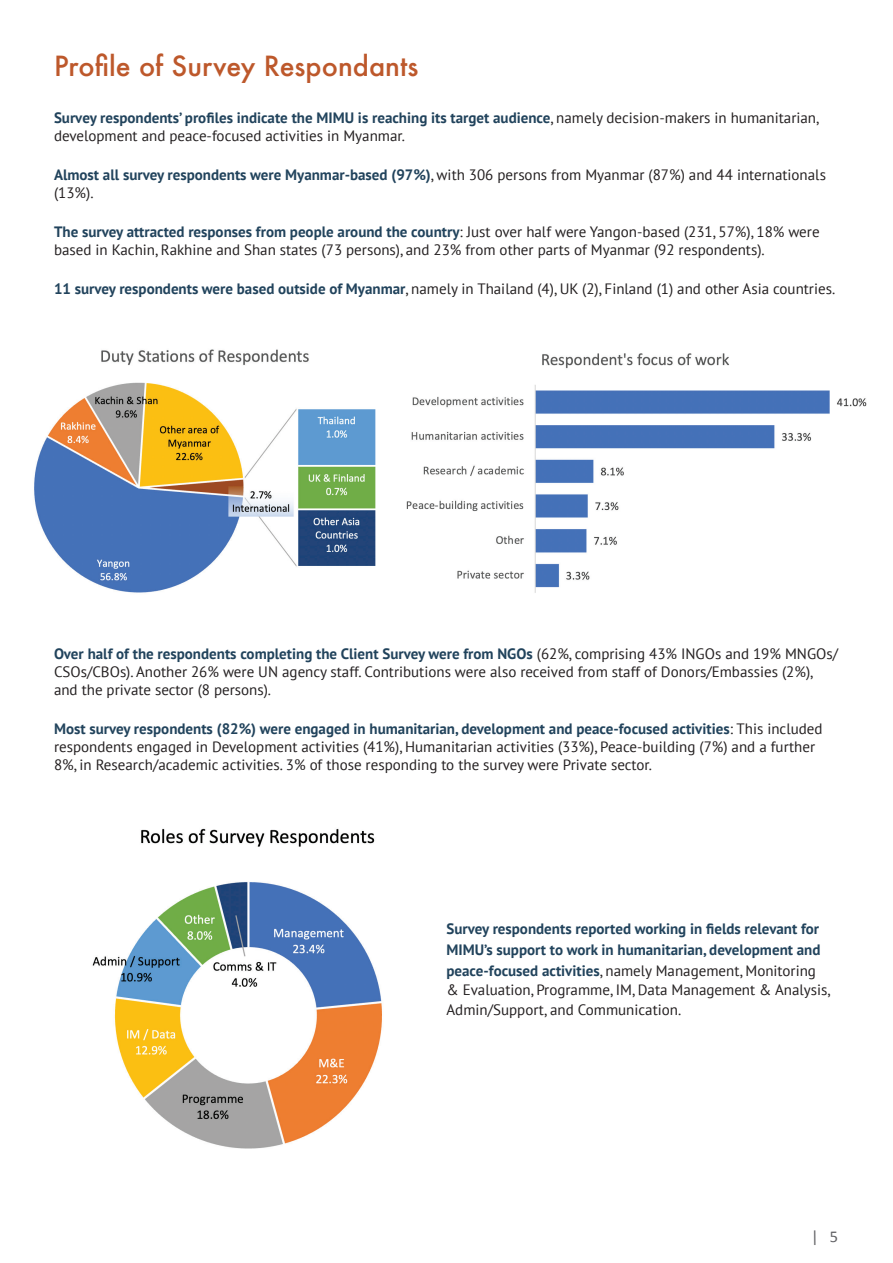
<style>
.page{position:relative;width:893px;height:1263px;background:#fff}
.page>*{position:absolute;margin:0;border:0;box-sizing:border-box;transform-origin:0 0}
.t1{font:500 27px "Futura";color:#bd582b}
.t2{font:15px/18px "PT Sans";color:#231f20}
.t3{font:700 15px/21px "PT Sans";color:#21435c;text-align:justify}
.s1{font-weight:700;color:#21435c}
.s2{font-weight:400;color:#231f20}
</style>
<div class="page">
<img style="left:34px;top:349px;width:342px;height:244px">
<img style="left:406px;top:353px;width:461px;height:240px">
<img style="left:92px;top:828px;width:290px;height:321px">
<h1 class="t1" style="left:54px;top:48px;width:366px">Profile of Survey Respondants</h1>
<p class="t2" style="left:54px;top:108px;width:767px"><span class="s1">Survey respondents’ profiles indicate the MIMU is reaching its target audience</span>, namely decision-makers in humanitarian, development and peace-focused activities in Myanmar.</p>
<p class="t2" style="left:54px;top:165px;width:773px"><span class="s1">Almost all survey respondents were Myanmar-based (97%)</span>, with 306 persons from Myanmar (87%) and 44 internationals (13%).</p>
<p class="t2" style="left:54px;top:222px;width:767px"><span class="s1">The survey attracted responses from people around the country</span>: Just over half were Yangon-based (231, 57%), 18% were based in Kachin, Rakhine and Shan states (73 persons), and 23% from other parts of Myanmar (92 respondents).</p>
<p class="t2" style="left:54px;top:279px;width:783px"><span class="s1">11 survey respondents were based outside of Myanmar</span>, namely in Thailand (4), UK (2), Finland (1) and other Asia countries.</p>
<p class="t2" style="left:54px;top:644px;width:786px"><span class="s1">Over half of the respondents completing the Client Survey were from NGOs</span> (62%, comprising 43% INGOs and 19% MNGOs/<br>CSOs/CBOs). Another 26% were UN agency staff. Contributions were also received from staff of Donors/Embassies (2%), and the private sector (8 persons).</p>
<p class="t2" style="left:54px;top:719px;width:770px"><span class="s1">Most survey respondents (82%) were engaged in humanitarian, development and peace-focused activities</span>: This included respondents engaged in Development activities (41%), Humanitarian activities (33%), Peace-building (7%) and a further<br>8%, in Research/academic activities. 3% of those responding to the survey were Private sector.</p>
<p class="t3" style="left:446px;top:918px;width:376px">Survey respondents reported working in fields relevant for MIMU’s support to work in humanitarian, development and peace-focused activities<span class="s2">, namely Management, Monitoring</span></p>
<p class="t2" style="left:446px;top:980px;width:385px;line-height:19.5px">&amp; Evaluation, Programme, IM, Data Management &amp; Analysis,<br>Admin/Support, and Communication.</p>
</div>
